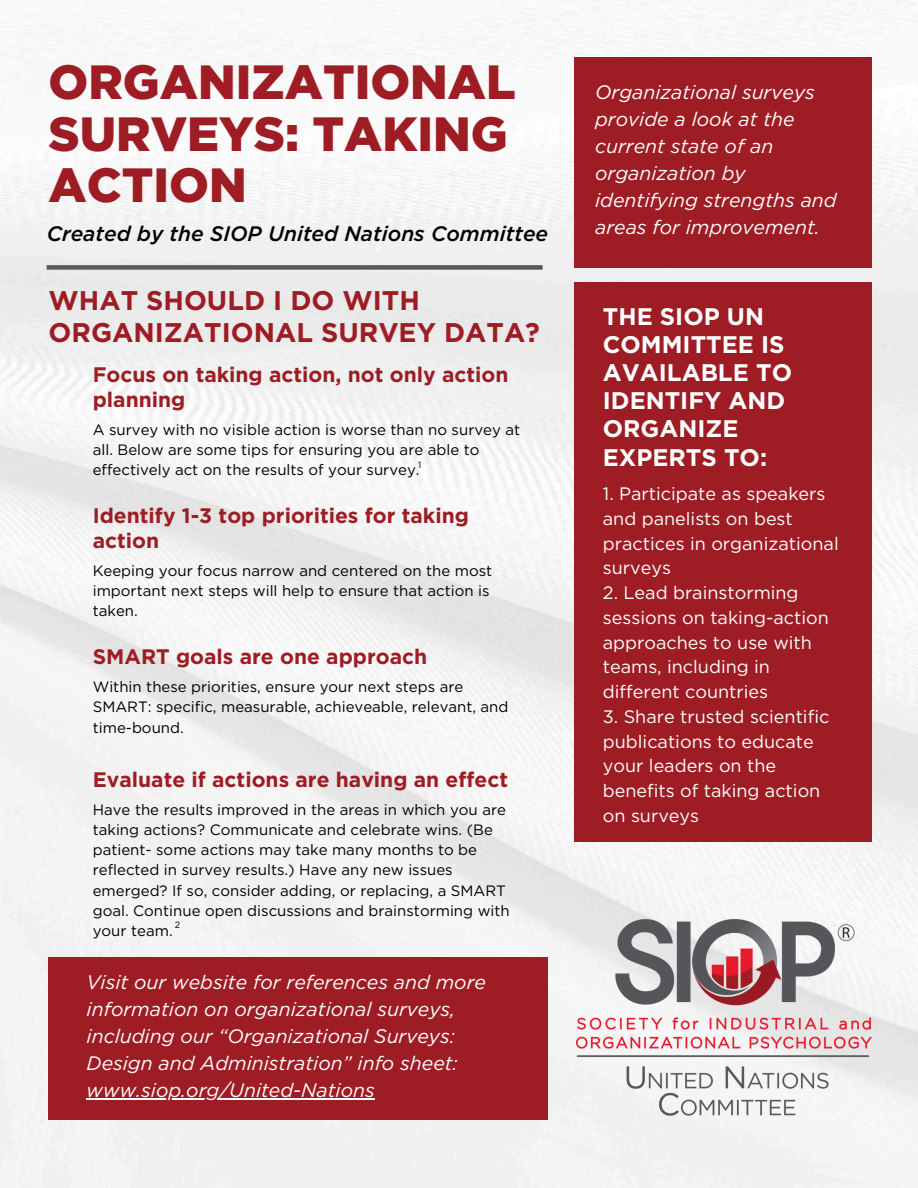
<style>
.page{position:relative;width:918px;height:1188px;background:#fff}
.page>*{position:absolute;margin:0;border:0;box-sizing:border-box;transform-origin:0 0}
.t1{font:900 48px/51.8px "Gotham";color:#9e1c24}
.t2{font:700 27px/31.5px "Gotham";color:#9e1c24}
.t3{font:700 24px/28.2px "Gotham";color:#fff}
.t4{font:700 21px/24.8px "Gotham";color:#9e1c24}
.t5{font:italic 500 21px "Gotham";color:#000}
.t6{font:italic 19.5px/27px "Gotham";color:#fff}
.t7{font:18px/24.8px "Gotham";color:#fff}
.t8{font:15px/20.2px "Gotham";color:#000}
.t9{font:9px "Gotham";color:#000}
</style>
<div class="page">
<img style="left:0;top:11px;width:918px;height:1177px">
<img style="left:577px;top:920px;width:295px;height:200px">
<div style="left:47px;top:265px;width:496px;height:5px;background:#58595b"></div>
<div style="left:574px;top:57px;width:297px;height:210px;background:#9e1c24"></div>
<div style="left:49px;top:957px;width:499px;height:163px;background:#9e1c24"></div>
<hr style="left:87px;top:1098px;width:288px;height:1px;background:#fff">
<div style="left:574px;top:282px;width:297px;height:559px;background:#9e1c24"></div>
<h4 class="t1" style="left:49px;top:59px;width:469px">ORGANIZATIONAL<br>SURVEYS: TAKING<br>ACTION</h4>
<h2 class="t6" style="left:595px;top:80px;width:243px">Organizational surveys provide a look at the current state of an organization by identifying strengths and</h2>
<h4 class="t5" style="left:47px;top:224px;width:503px">Created by the SIOP United Nations Committee</h4>
<h2 class="t6" style="left:595px;top:215px;width:226px">areas for improvement.</h2>
<h4 class="t2" style="left:49px;top:286px;width:493px">WHAT SHOULD I DO WITH<br>ORGANIZATIONAL SURVEY DATA?</h4>
<h4 class="t4" style="left:93px;top:364px;width:417px">Focus on taking action, not only action planning</h4>
<p class="t8" style="left:93px;top:420px;width:429px">A survey with no visible action is worse than no survey at all. Below are some tips for ensuring you are able to effectively act on the results of your survey.</p>
<p class="t9" style="left:418px;top:461px;width:5px">1</p>
<p class="t4" style="left:93px;top:505px;width:378px">Identify 1-3 top priorities for taking action</p>
<p class="t8" style="left:93px;top:561px;width:401px">Keeping your focus narrow and centered on the most important next steps will help to ensure that action is taken.</p>
<h4 class="t4" style="left:93px;top:646px;width:336px">SMART goals are one approach</h4>
<h4 class="t8" style="left:93px;top:677px;width:417px">Within these priorities, ensure your next steps are<br>SMART: specific, measurable, achieveable, relevant, and time-bound.</h4>
<p class="t4" style="left:93px;top:768px;width:417px">Evaluate if actions are having an effect</p>
<h3 class="t8" style="left:93px;top:800px;width:419px">Have the results improved in the areas in which you are taking actions? Communicate and celebrate wins. (Be patient- some actions may take many months to be reflected in survey results.) Have any new issues emerged? If so, consider adding, or replacing, a SMART goal. Continue open discussions and brainstorming with your team.</h3>
<h5 class="t9" style="left:175px;top:921px;width:7px">2</h5>
<p class="t6" style="left:87px;top:970px;width:401px">Visit our website for references and more information on organizational surveys, including our “Organizational Surveys:<br>Design and Administration” info sheet:</p>
<p class="t6" style="left:87px;top:1078px;width:290px">www.siop.org/United-Nations</p>
<h4 class="t3" style="left:603px;top:304px;width:191px">THE SIOP UN<br>COMMITTEE IS<br>AVAILABLE TO<br>IDENTIFY AND<br>ORGANIZE<br>EXPERTS TO:</h4>
<p class="t7" style="left:603px;top:482px;width:237px">1. Participate as speakers and panelists on best practices in organizational surveys</p>
<p class="t7" style="left:603px;top:581px;width:227px">2. Lead brainstorming sessions on taking-action approaches to use with teams, including in different countries</p>
<p class="t7" style="left:603px;top:705px;width:228px">3. Share trusted scientific publications to educate your leaders on the benefits of taking action on surveys</p>
</div>
